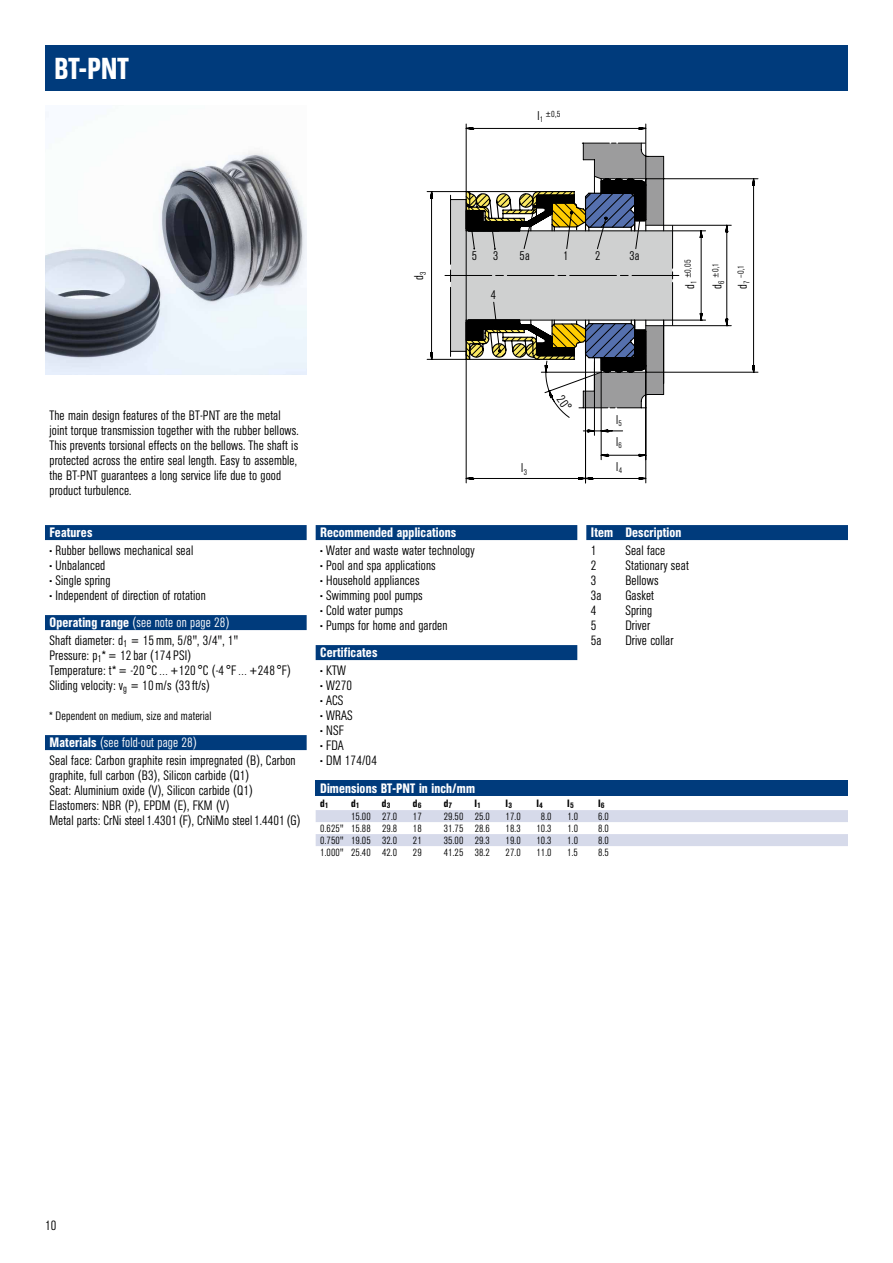
<style>
.page{position:relative;width:893px;height:1263px;background:#fff}
.page>*{position:absolute;margin:0;border:0;box-sizing:border-box;transform-origin:0 0}
.t1{font:500 condensed 30px "AG Book Pro";color:#fff}
.t2{font:300 condensed 13.5px/15px "AG Book Pro";letter-spacing:.01em;color:#000}
.t3{font:500 condensed 13.5px "AG Book Pro";letter-spacing:.01em;color:#fff}
.t4{font:300 condensed 12.6px/21.9px "AG Book Pro";color:#000}
.t5{font:300 condensed 12px "AG Book Pro";letter-spacing:.01em;color:#000}
.t6{font:300 condensed 10.5px "AG Book Pro";letter-spacing:.01em;color:#000}
.t7{font:500 condensed 10.5px "AG Book Pro";color:#000}
.t8{font:300 condensed 8.85px "AG Book Pro";color:#000}
.t9{font:300 condensed 8.25px "AG Book Pro";color:#000}
.s1{font-weight:500;color:#fff}
.s2{color:#fff}
</style>
<div class="page">
<div style="left:45px;top:45px;width:803px;height:45px;background:#003b7c"></div>
<div style="left:45px;top:525px;width:262px;height:15px;background:#003b7c"></div>
<div style="left:45px;top:615px;width:262px;height:15px;background:#003b7c"></div>
<div style="left:45px;top:735px;width:262px;height:15px;background:#003b7c"></div>
<div style="left:316px;top:525px;width:261px;height:15px;background:#003b7c"></div>
<div style="left:316px;top:645px;width:261px;height:15px;background:#003b7c"></div>
<img style="left:45px;top:112px;width:262px;height:263px">
<svg style="left:427px;top:123px;width:331px;height:360px"></svg>
<div style="left:586px;top:525px;width:262px;height:15px;background:#003b7c"></div>
<div style="left:316px;top:780px;width:532px;height:15px;background:#003b7c"></div>
<svg style="left:316px;top:810px;width:532px;height:36px"></svg>
<svg style="left:451px;top:143px;width:304px;height:293px"></svg>
<h1 class="t1" style="left:54px;top:49px;width:76px">BT-PNT</h1>
<p class="t4" style="left:538px;top:104px;width:7px">l<sub>1</sub></p>
<p class="t8" style="left:546px;top:108px;width:16px">±0,5</p>
<p class="t4" style="left:408px;top:280px;width:10px;rotate:-90deg">d<sub>3</sub></p>
<p class="t4" style="left:493px;top:245px;width:7px">3</p>
<p class="t4" style="left:563px;top:245px;width:7px">1</p>
<p class="t4" style="left:595px;top:245px;width:7px">2</p>
<p class="t4" style="left:629px;top:245px;width:12px">3a</p>
<p class="t4" style="left:491px;top:284px;width:7px">4</p>
<p class="t4" style="left:472px;top:245px;width:7px">5</p>
<p class="t4" style="left:519px;top:245px;width:12px">5a</p>
<p class="t8" style="left:682px;top:278px;width:20px;rotate:-90deg">±0,05</p>
<p class="t4" style="left:679px;top:289px;width:10px;rotate:-90deg">d<sub>1</sub></p>
<p class="t8" style="left:710px;top:278px;width:16px;rotate:-90deg">±0,1</p>
<p class="t4" style="left:706px;top:289px;width:10px;rotate:-90deg">d<sub>6</sub></p>
<p class="t8" style="left:735px;top:278px;width:14px;rotate:-90deg">–0,1</p>
<p class="t4" style="left:731px;top:289px;width:10px;rotate:-90deg">d<sub>7</sub></p>
<p class="t2" style="left:50px;top:408px;width:251px">The main design features of the BT-PNT are the metal joint torque transmission together with the rubber bellows.<br>This prevents torsional effects on the bellows. The shaft is protected across the entire seal length. Easy to assemble, the BT-PNT guarantees a long service life due to good product turbulence.</p>
<p class="t3" style="left:50px;top:523px;width:44px">Features</p>
<p class="t2" style="left:50px;top:543px;width:145px">• Rubber bellows mechanical seal</p>
<p class="t2" style="left:50px;top:558px;width:57px">• Unbalanced</p>
<p class="t2" style="left:50px;top:573px;width:63px">• Single spring</p>
<p class="t2" style="left:50px;top:582px;width:181px;line-height:26.5px">• Independent of direction of rotation<br><span class="s1">Operating range</span> <span class="s2">(see note on page 28)</span></p>
<p class="t2" style="left:50px;top:633px;width:243px">Shaft diameter: d<sub>1</sub> = 15mm, 5/8", 3/4", 1"<br>Pressure: p<sub>1</sub>*= 12 bar (174 PSI)<br>Temperature: t* = -20 °C…+120 °C (-4 °F…+248 °F)<br>Sliding velocity: v<sub>g</sub> = 10m/s (33 ft/s)</p>
<p class="t5" style="left:49px;top:708px;width:164px">* Dependent on medium, size and material</p>
<p class="t2" style="left:50px;top:733px;width:248px;line-height:18.3px"><span class="s1">Materials</span> <span class="s2">(see fold-out page 28)<br></span>Seal face: Carbon graphite resin impregnated (B), Carbon</p>
<p class="t2" style="left:50px;top:768px;width:252px">graphite, full carbon (B3), Silicon carbide (Q1)<br>Seat: Aluminium oxide (V), Silicon carbide (Q1)<br>Elastomers: NBR (P), EPDM (E), FKM (V)<br>Metal parts: CrNi steel 1.4301 (F), CrNiMo steel 1.4401 (G)</p>
<p class="t3" style="left:320px;top:523px;width:138px">Recommended applications</p>
<p class="t2" style="left:320px;top:543px;width:156px">• Water and waste water technology</p>
<p class="t2" style="left:320px;top:558px;width:117px">• Pool and spa applications</p>
<p class="t2" style="left:320px;top:573px;width:101px">• Household appliances</p>
<p class="t2" style="left:320px;top:588px;width:104px">• Swimming pool pumps</p>
<p class="t2" style="left:320px;top:603px;width:84px">• Cold water pumps</p>
<p class="t2" style="left:320px;top:618px;width:129px">• Pumps for home and garden</p>
<p class="t3" style="left:320px;top:643px;width:59px">Certificates</p>
<p class="t2" style="left:320px;top:663px;width:27px">• KTW</p>
<p class="t2" style="left:320px;top:678px;width:34px">• W270</p>
<p class="t2" style="left:320px;top:693px;width:25px">• ACS</p>
<p class="t2" style="left:320px;top:708px;width:34px">• WRAS</p>
<p class="t2" style="left:320px;top:723px;width:25px">• NSF</p>
<p class="t2" style="left:320px;top:738px;width:25px">• FDA</p>
<p class="t2" style="left:320px;top:753px;width:58px">• DM 174/04</p>
<p class="t4" style="left:616px;top:408px;width:7px">l<sub>5 </sub>l<sub>6</sub></p>
<p class="t4" style="left:616px;top:455px;width:4px">l</p>
<p class="t4" style="left:521px;top:457px;width:7px">l<sub>3</sub></p>
<p class="t9" style="left:619px;top:465px;width:5px">4</p>
<p class="t3" style="left:591px;top:523px;width:92px">Item Description</p>
<p class="t2" style="left:591px;top:543px;width:7px">1</p>
<p class="t2" style="left:625px;top:543px;width:41px">Seal face</p>
<p class="t2" style="left:591px;top:558px;width:7px">2</p>
<p class="t2" style="left:625px;top:558px;width:65px">Stationary seat</p>
<p class="t2" style="left:591px;top:573px;width:7px">3</p>
<p class="t2" style="left:625px;top:573px;width:35px">Bellows</p>
<p class="t2" style="left:591px;top:588px;width:12px">3a</p>
<p class="t2" style="left:625px;top:588px;width:30px">Gasket</p>
<p class="t2" style="left:591px;top:603px;width:7px">4</p>
<p class="t2" style="left:625px;top:603px;width:28px">Spring</p>
<p class="t2" style="left:591px;top:618px;width:7px">5</p>
<p class="t2" style="left:625px;top:618px;width:26px">Driver</p>
<p class="t2" style="left:591px;top:633px;width:12px">5a</p>
<p class="t2" style="left:625px;top:633px;width:50px">Drive collar</p>
<p class="t3" style="left:320px;top:779px;width:156px">Dimensions BT-PNT in inch/mm</p>
<p class="t7" style="left:320px;top:796px;width:10px">d<sub>1</sub></p>
<p class="t7" style="left:351px;top:796px;width:10px">d<sub>1</sub></p>
<p class="t7" style="left:382px;top:796px;width:10px">d<sub>3</sub></p>
<p class="t7" style="left:413px;top:796px;width:10px">d<sub>6</sub></p>
<p class="t7" style="left:444px;top:796px;width:10px">d<sub>7</sub></p>
<p class="t7" style="left:475px;top:796px;width:8px">I<sub>1</sub></p>
<p class="t7" style="left:505px;top:796px;width:8px">I<sub>3</sub></p>
<p class="t7" style="left:536px;top:796px;width:8px">I<sub>4</sub></p>
<p class="t7" style="left:567px;top:796px;width:8px">I<sub>5</sub></p>
<p class="t7" style="left:598px;top:796px;width:8px">I<sub>6</sub></p>
<p class="t6" style="left:351px;top:809px;width:48px">15.00 27.0</p>
<p class="t6" style="left:413px;top:809px;width:10px">17</p>
<p class="t6" style="left:444px;top:809px;width:48px">29.50 25.0</p>
<p class="t6" style="left:506px;top:809px;width:17px">17.0</p>
<p class="t6" style="left:541px;top:809px;width:12px">8.0</p>
<p class="t6" style="left:567px;top:809px;width:12px">1.0</p>
<p class="t6" style="left:598px;top:809px;width:12px">6.0</p>
<p class="t6" style="left:320px;top:821px;width:78px">0.625" 15.88 29.8</p>
<p class="t6" style="left:413px;top:821px;width:10px">18</p>
<p class="t6" style="left:444px;top:821px;width:48px">31.75 28.6</p>
<p class="t6" style="left:506px;top:821px;width:17px">18.3</p>
<p class="t6" style="left:536px;top:821px;width:17px">10.3</p>
<p class="t6" style="left:567px;top:821px;width:12px">1.0</p>
<p class="t6" style="left:598px;top:821px;width:12px">8.0</p>
<p class="t6" style="left:320px;top:833px;width:78px">0.750" 19.05 32.0</p>
<p class="t6" style="left:413px;top:833px;width:10px">21</p>
<p class="t6" style="left:444px;top:833px;width:48px">35.00 29.3</p>
<p class="t6" style="left:506px;top:833px;width:17px">19.0</p>
<p class="t6" style="left:536px;top:833px;width:17px">10.3</p>
<p class="t6" style="left:567px;top:833px;width:12px">1.0</p>
<p class="t6" style="left:598px;top:833px;width:12px">8.0</p>
<p class="t6" style="left:320px;top:845px;width:78px">1.000" 25.40 42.0</p>
<p class="t6" style="left:413px;top:845px;width:10px">29</p>
<p class="t6" style="left:444px;top:845px;width:48px">41.25 38.2</p>
<p class="t6" style="left:506px;top:845px;width:17px">27.0</p>
<p class="t6" style="left:536px;top:845px;width:17px">11.0</p>
<p class="t6" style="left:567px;top:845px;width:12px">1.5</p>
<p class="t6" style="left:598px;top:845px;width:12px">8.5</p>
<p class="t2" style="left:45px;top:1218px;width:13px">10</p>
</div>
